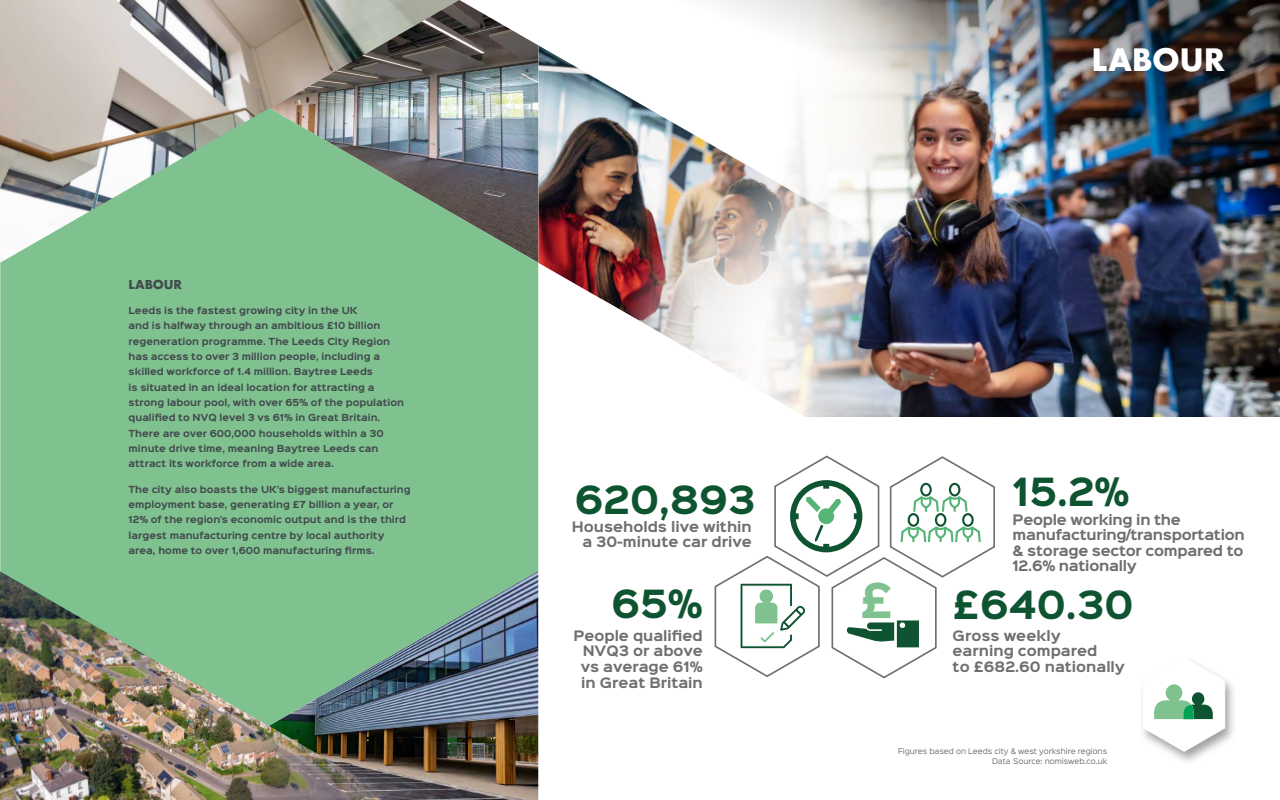
<style>
.page{position:relative;width:1280px;height:800px;background:#fff}
.page>*{position:absolute;margin:0;border:0;box-sizing:border-box;transform-origin:0 0}
.t1{font:700 43.3px "Sinkin Sans 700";color:#80c28f}
.t2{font:700 35px "Sinkin Sans 700";color:#0f5431}
.t3{font:700 30px "Futura";letter-spacing:-.01em;color:#fff}
.t4{font:700 13px/15.6px "Sinkin Sans 700";color:#706f6f;text-align:right}
.t5{font:700 13px/15.6px "Sinkin Sans 700";letter-spacing:-.02em;color:#706f6f}
.t6{font:700 12px "Futura";letter-spacing:-.01em;color:#424a4e}
.t7{font:700 8.8px/15.3px "Sinkin Sans 700";color:#424a4e}
.t8{font:7px/10px "Sinkin Sans 400";color:#706f6f;text-align:right}
</style>
<div class="page">
<div style="left:1139px;top:656px;width:98px;height:109px;background:#706f6f;opacity:.65"></div>
<svg style="left:1143px;top:657px;width:82px;height:95px"></svg>
<svg style="left:538px;top:239px;width:34px;height:211px"></svg>
<img style="left:572px;top:239px;width:708px;height:178px">
<img style="left:858px;top:239px;width:157px;height:178px">
<img style="left:459px;top:0;width:821px;height:239px">
<svg style="left:714px;top:455px;width:281px;height:224px"></svg>
<img style="left:0;top:0;width:459px;height:108px">
<svg style="left:601px;top:299px;width:214px;height:118px"></svg>
<svg style="left:0;top:108px;width:538px;height:463px;background:#85ba91"></svg>
<img style="left:484px;top:571px;width:54px;height:229px">
<svg style="left:0;top:496px;width:484px;height:304px;background:#76a885"></svg>
<img style="left:0;top:570px;width:400px;height:230px">
<h3 class="t6" style="left:129px;top:275px;width:55px">LABOUR</h3>
<p class="t7" style="left:129px;top:303px;width:277px">Leeds is the fastest growing city in the UK<br>and is halfway through an ambitious £10 billion regeneration programme. The Leeds City Region has access to over 3 million people, including a skilled workforce of 1.4 million. Baytree Leeds<br>is situated in an ideal location for attracting a strong labour pool, with over 65% of the population qualified to NVQ level 3 vs 61% in Great Britain.<br>There are over 600,000 households within a 30 minute drive time, meaning Baytree Leeds can attract its workforce from a wide area.</p>
<p class="t7" style="left:129px;top:482px;width:284px">The city also boasts the UK’s biggest manufacturing employment base, generating £7 billion a year, or 12% of the region’s economic output and is the third largest manufacturing centre by local authority area, home to over 1,600 manufacturing firms.</p>
<h3 class="t3" style="left:1092px;top:38px;width:135px">LABOUR</h3>
<h2 class="t2" style="left:575px;top:481px;width:182px">620,893</h2>
<h3 class="t4" style="left:572px;top:519px;width:181px">Households live within a 30-minute car drive</h3>
<h2 class="t2" style="left:611px;top:586px;width:93px">65%</h2>
<h1 class="t1" style="left:860px;top:578px;width:35px">£</h1>
<h3 class="t4" style="left:581px;top:629px;width:124px;text-align:justify;text-indent:-7px">People qualified NVQ3 or above vs average 61% in Great Britain</h3>
<h2 class="t2" style="left:1013px;top:474px;width:119px">15.2%</h2>
<h3 class="t5" style="left:1013px;top:512px;width:234px">People working in the manufacturing/transportation &amp; storage sector compared to<br>12.6% nationally</h3>
<h2 class="t2" style="left:953px;top:587px;width:182px">£640.30</h2>
<h3 class="t4" style="left:953px;top:629px;width:174px;text-align:left">Gross weekly earning compared<br>to £682.60 nationally</h3>
<p class="t8" style="left:898px;top:746px;width:211px">Figures based on Leeds city &amp; west yorkshire regions<br>Data Source: nomisweb.co.uk</p>
</div>
